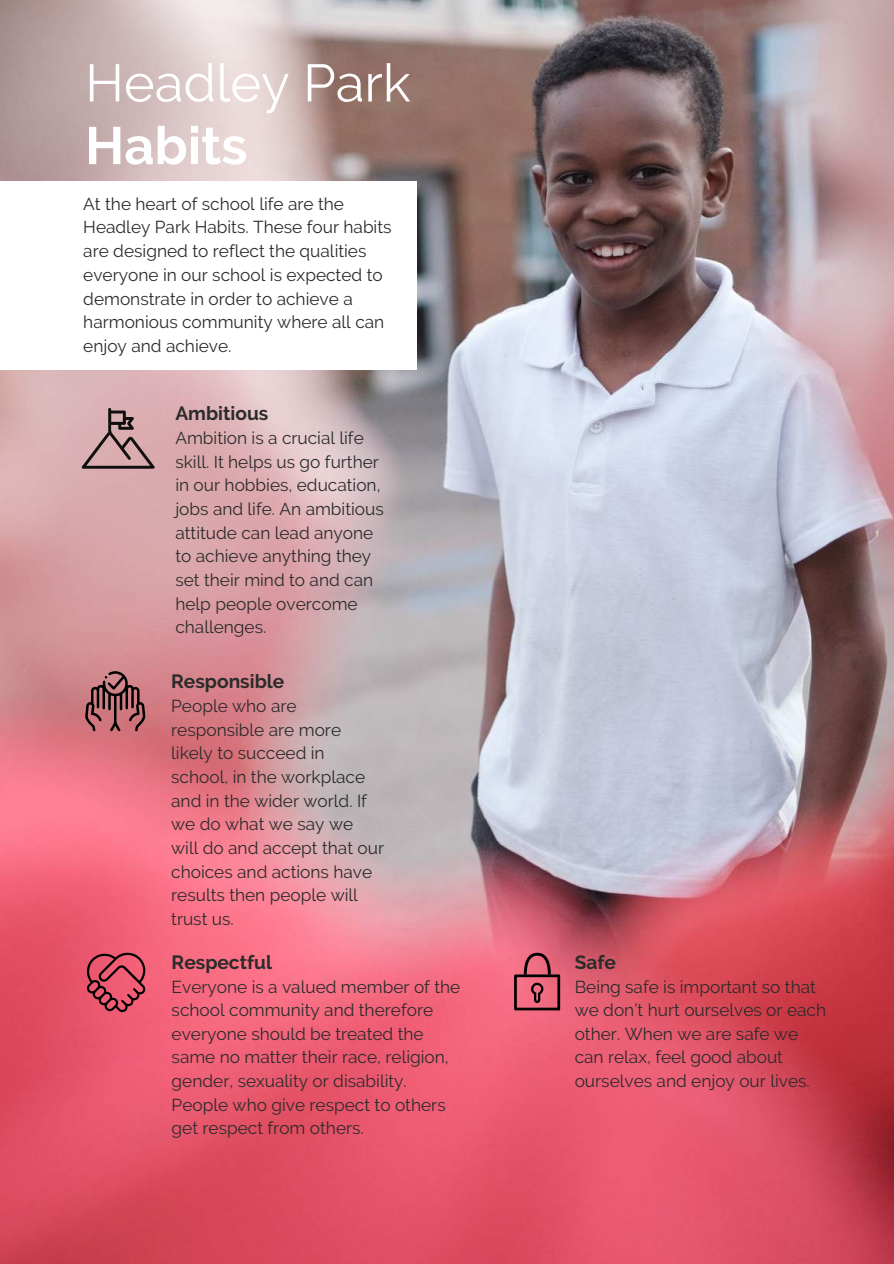
<style>
.page{position:relative;width:894px;height:1264px;background:#fff}
.page>*{position:absolute;margin:0;border:0;box-sizing:border-box;transform-origin:0 0}
.t1{font:52.5px "Raleway";color:#fff}
.t2{font:700 52.5px "Raleway";color:#fff}
.t3{font:700 19.2px "Raleway";color:#2b2b2b}
.t4{font:17.25px/23.7px "Raleway";color:#2b2b2b}
</style>
<div class="page">
<img style="left:0;top:0;width:893px;height:1263px">
<svg style="left:82px;top:408px;width:73px;height:60px;background:#b59093"></svg>
<svg style="left:85px;top:671px;width:60px;height:60px;background:#965a5f"></svg>
<svg style="left:85px;top:951px;width:62px;height:61px;background:#bc485b"></svg>
<svg style="left:514px;top:952px;width:46px;height:58px;background:#b55161"></svg>
<div style="left:0;top:181px;width:416px;height:189px;background:#fff"></div>
<h1 class="t1" style="left:85px;top:52px;width:327px">Headley Park</h1>
<h1 class="t2" style="left:85px;top:115px;width:164px">Habits</h1>
<p class="t4" style="left:83px;top:192px;width:310px">At the heart of school life are the Headley Park Habits. These four habits are designed to reflect the qualities everyone in our school is expected to demonstrate in order to achieve a harmonious community where all can enjoy and achieve.</p>
<p class="t3" style="left:175px;top:402px;width:94px">Ambitious</p>
<p class="t4" style="left:175px;top:426px;width:210px">Ambition is a crucial life skill. It helps us go further in our hobbies, education, jobs and life. An ambitious attitude can lead anyone to achieve anything they set their mind to and can help people overcome challenges.</p>
<p class="t3" style="left:171px;top:670px;width:115px">Responsible</p>
<p class="t4" style="left:171px;top:694px;width:214px">People who are responsible are more likely to succeed in school, in the workplace and in the wider world. If we do what we say we will do and accept that our choices and actions have results then people will trust us.</p>
<p class="t3" style="left:171px;top:950px;width:102px">Respectful</p>
<p class="t4" style="left:171px;top:974px;width:290px">Everyone is a valued member of the school community and therefore everyone should be treated the same no matter their race, religion, gender, sexuality or disability.<br>People who give respect to others get respect from others.</p>
<p class="t3" style="left:574px;top:950px;width:43px">Safe</p>
<p class="t4" style="left:574px;top:974px;width:253px">Being safe is important so that we don’t hurt ourselves or each other. When we are safe we can relax, feel good about ourselves and enjoy our lives.</p>
</div>
